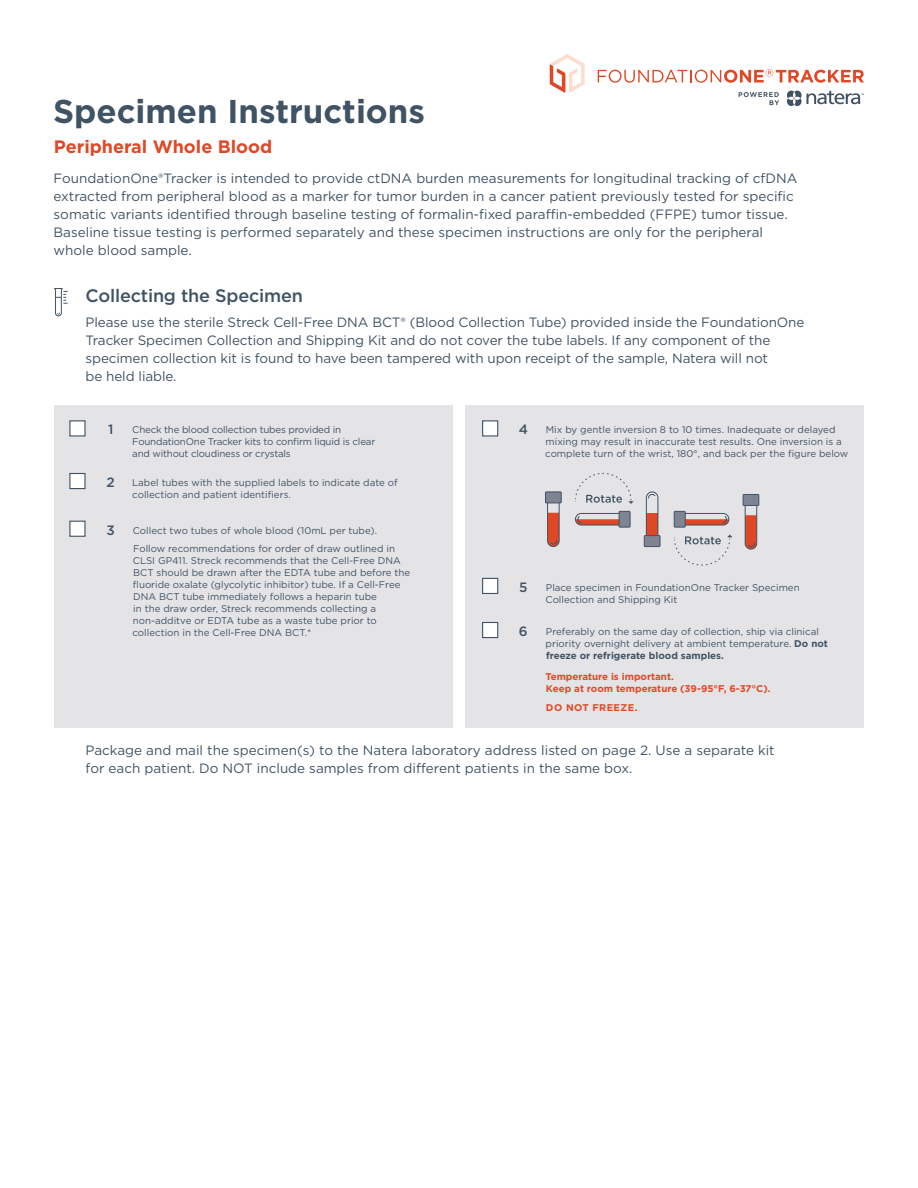
<style>
.page{position:relative;width:918px;height:1188px;background:#fff}
.page>*{position:absolute;margin:0;border:0;box-sizing:border-box;transform-origin:0 0}
.t1{font:700 33px "Gotham";color:#405364}
.t2{font:500 18px "Gotham";letter-spacing:-.01em;color:#405364}
.t3{font:700 18px "Gotham";color:#e04825}
.t4{font:13.5px/18px "Gotham";color:#405364}
.t5{font:500 13.5px "Gotham";color:#405364}
.t6{font:9.75px/12px "Gotham";color:#405364}
.t7{font:9.75px/12px "Gotham";letter-spacing:-.02em;color:#405364}
.t8{font:700 9.75px/12px "Gotham";color:#e04825}
.t9{font:700 9.75px "Gotham";letter-spacing:.04em;color:#e04825}
.s1{font-weight:700}
</style>
<div class="page">
<svg style="left:550px;top:54px;width:35px;height:39px"></svg>
<svg style="left:598px;top:69px;width:266px;height:14px"></svg>
<svg style="left:739px;top:92px;width:40px;height:13px"></svg>
<svg style="left:787px;top:91px;width:77px;height:15px"></svg>
<div style="left:466px;top:406px;width:398px;height:322px;background:#e4e4e7"></div>
<div style="left:54px;top:406px;width:398px;height:322px;background:#e4e4e7"></div>
<div style="left:69px;top:420px;width:17px;height:17px;background:#fff;border:1px solid #405364"></div>
<div style="left:482px;top:622px;width:16px;height:16px;background:#fff;border:1px solid #405364"></div>
<div style="left:69px;top:473px;width:17px;height:16px;background:#fff;border:1px solid #405364"></div>
<div style="left:69px;top:521px;width:17px;height:16px;background:#fff;border:1px solid #405364"></div>
<div style="left:482px;top:420px;width:16px;height:17px;background:#fff;border:1px solid #405364"></div>
<div style="left:482px;top:578px;width:16px;height:16px;background:#fff;border:1px solid #405364"></div>
<svg style="left:54px;top:288px;width:14px;height:28px"></svg>
<svg style="left:547px;top:503px;width:13px;height:44px"></svg>
<div style="left:545px;top:492px;width:16px;height:11px;background:#7e8491"></div>
<div style="left:545px;top:491px;width:17px;height:12px;border:1px solid #405364"></div>
<svg style="left:575px;top:472px;width:59px;height:32px"></svg>
<svg style="left:673px;top:535px;width:60px;height:31px"></svg>
<svg style="left:575px;top:513px;width:44px;height:13px"></svg>
<div style="left:619px;top:511px;width:11px;height:16px;background:#7e8491"></div>
<div style="left:619px;top:511px;width:12px;height:17px;border:1px solid #405364"></div>
<svg style="left:645px;top:491px;width:14px;height:44px"></svg>
<div style="left:644px;top:536px;width:16px;height:11px;background:#7e8491"></div>
<div style="left:644px;top:535px;width:16px;height:12px;border:1px solid #405364"></div>
<svg style="left:686px;top:513px;width:44px;height:13px"></svg>
<div style="left:674px;top:511px;width:11px;height:16px;background:#7e8491"></div>
<div style="left:674px;top:511px;width:12px;height:17px;border:1px solid #405364"></div>
<svg style="left:744px;top:506px;width:14px;height:44px"></svg>
<div style="left:743px;top:494px;width:16px;height:11px;background:#7e8491"></div>
<div style="left:743px;top:494px;width:16px;height:12px;border:1px solid #405364"></div>
<h1 class="t1" style="left:53px;top:89px;width:373px">Specimen Instructions</h1>
<h2 class="t3" style="left:54px;top:134px;width:220px">Peripheral Whole Blood</h2>
<p class="t4" style="left:54px;top:169px;width:745px">FoundationOne®Tracker is intended to provide ctDNA burden measurements for longitudinal tracking of cfDNA extracted from peripheral blood as a marker for tumor burden in a cancer patient previously tested for specific somatic variants identified through baseline testing of formalin-fixed paraffin-embedded (FFPE) tumor tissue.<br>Baseline tissue testing is performed separately and these specimen instructions are only for the peripheral whole blood sample.</p>
<h2 class="t2" style="left:86px;top:284px;width:219px">Collecting the Specimen</h2>
<p class="t4" style="left:86px;top:313px;width:720px">Please use the sterile Streck Cell-Free DNA BCT® (Blood Collection Tube) provided inside the FoundationOne Tracker Specimen Collection and Shipping Kit and do not cover the tube labels. If any component of the specimen collection kit is found to have been tampered with upon receipt of the sample, Natera will not<br>be held liable.</p>
<p class="t5" style="left:108px;top:421px;width:7px">1</p>
<p class="t7" style="left:132px;top:424px;width:245px">Check the blood collection tubes provided in<br>FoundationOne Tracker kits to confirm liquid is clear and without cloudiness or crystals</p>
<p class="t5" style="left:519px;top:421px;width:11px">4</p>
<p class="t6" style="left:545px;top:424px;width:305px">Mix by gentle inversion 8 to 10 times. Inadequate or delayed mixing may result in inaccurate test results. One inversion is a complete turn of the wrist, 180°, and back per the figure below</p>
<p class="t5" style="left:107px;top:473px;width:10px">2</p>
<p class="t6" style="left:132px;top:476px;width:267px">Label tubes with the supplied labels to indicate date of collection and patient identifiers.</p>
<p class="t5" style="left:107px;top:521px;width:10px">3</p>
<p class="t6" style="left:133px;top:521px;width:264px;line-height:18.8px">Collect two tubes of whole blood (10mL per tube).<br>Follow recommendations for order of draw outlined in</p>
<p class="t6" style="left:133px;top:555px;width:279px">CLSI GP411. Streck recommends that the Cell-Free DNA BCT should be drawn after the EDTA tube and before the fluoride oxalate (glycolytic inhibitor) tube. If a Cell-Free DNA BCT tube immediately follows a heparin tube<br>in the draw order, Streck recommends collecting a non-additve or EDTA tube as a waste tube prior to collection in the Cell-Free DNA BCT.*</p>
<p class="t5" style="left:519px;top:578px;width:10px">5</p>
<p class="t5" style="left:519px;top:622px;width:10px">6</p>
<p class="t6" style="left:546px;top:581px;width:256px">Place specimen in FoundationOne Tracker Specimen<br>Collection and Shipping Kit</p>
<p class="t6" style="left:546px;top:625px;width:284px">Preferably on the same day of collection, ship via clinical priority overnight delivery at ambient temperature. <span class="s1">Do not freeze or refrigerate blood samples.</span></p>
<p class="t8" style="left:545px;top:670px;width:227px">Temperature is important.<br>Keep at room temperature (39-95°F, 6-37°C).</p>
<p class="t9" style="left:546px;top:701px;width:93px">DO NOT FREEZE.</p>
<p class="t4" style="left:86px;top:741px;width:691px">Package and mail the specimen(s) to the Natera laboratory address listed on page 2. Use a separate kit for each patient. Do NOT include samples from different patients in the same box.</p>
</div>
